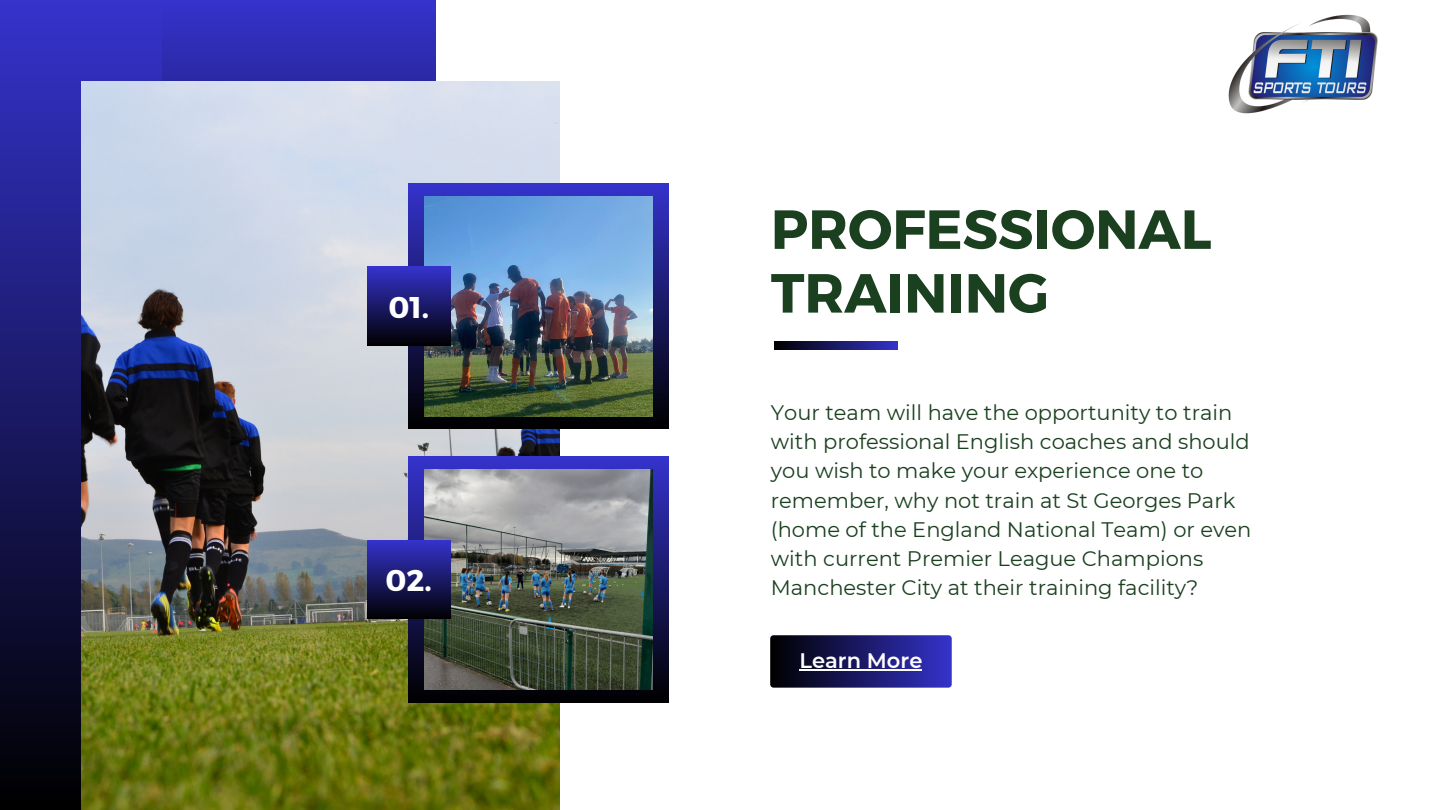
<style>
.page{position:relative;width:1440px;height:810px;background:#fff}
.page>*{position:absolute;margin:0;border:0;box-sizing:border-box;transform-origin:0 0}
.t1{font:700 55px "Montserrat";color:#1b4020}
.t2{font:700 30px "Montserrat";color:#fff}
.t3{font:21px/29.2px "Montserrat";color:#1b4020}
.t4{font:600 21px "Montserrat";color:#fff}
</style>
<div class="page">
<svg style="left:775px;top:342px;width:123px;height:7px"></svg>
<div style="left:770px;top:635px;width:182px;height:53px;background:linear-gradient(to right,#000,#3432ca);border-radius:3px"></div>
<hr style="left:800px;top:669px;width:122px;height:2px;background:#fff">
<div style="left:0;top:0;width:367px;height:810px;background:linear-gradient(to bottom,#3533cc,#000)"></div>
<svg style="left:162px;top:0;width:273px;height:81px;background:#2f2db7"></svg>
<img style="left:81px;top:81px;width:479px;height:729px">
<div style="left:409px;top:183px;width:259px;height:246px;background:linear-gradient(to bottom,#3533cc,#000)"></div>
<svg style="left:409px;top:457px;width:259px;height:245px;background:#1c1b67"></svg>
<img style="left:424px;top:196px;width:229px;height:220px">
<img style="left:424px;top:470px;width:229px;height:220px">
<div style="left:367px;top:267px;width:83px;height:78px;background:linear-gradient(to bottom,#3432cb,#020106)"></div>
<div style="left:367px;top:540px;width:83px;height:79px;background:linear-gradient(to bottom,#3533cc,#010102)"></div>
<img style="left:1228px;top:14px;width:150px;height:100px">
<p class="t2" style="left:388px;top:288px;width:42px">01.</p>
<p class="t2" style="left:386px;top:561px;width:48px">02.</p>
<p class="t1" style="left:771px;top:194px;width:442px">PROFESSIONAL</p>
<p class="t1" style="left:771px;top:257px;width:280px">TRAINING</p>
<p class="t3" style="left:771px;top:398px;width:482px">Your team will have the opportunity to train with professional English coaches and should you wish to make your experience one to remember, why not train at St Georges Park (home of the England National Team) or even with current Premier League Champions Manchester City at their training facility?</p>
<p class="t4" style="left:800px;top:647px;width:124px">Learn More</p>
</div>
